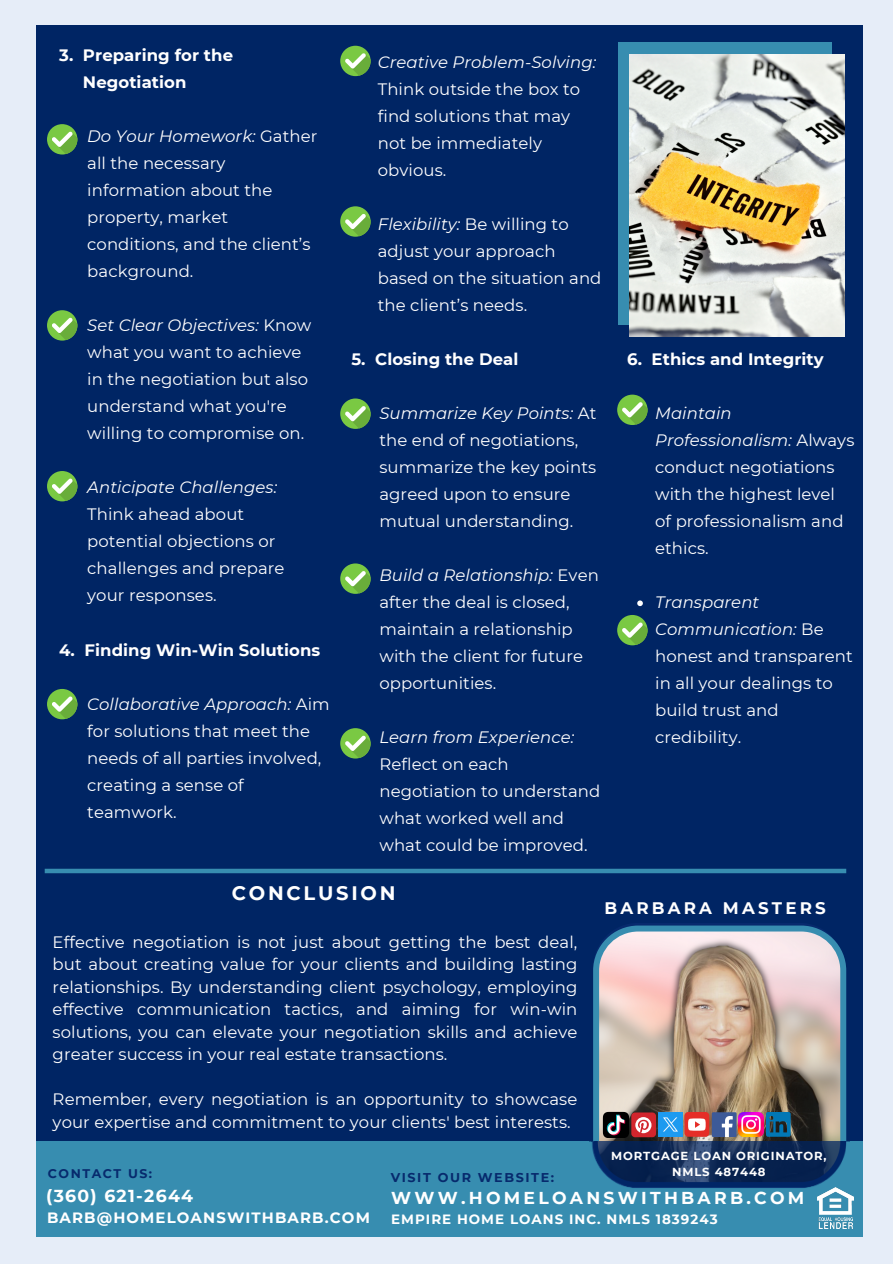
<style>
.page{position:relative;width:893px;height:1264px;background:#fff}
.page>*{position:absolute;margin:0;border:0;box-sizing:border-box;transform-origin:0 0}
.t1{font:700 19.5px "Montserrat";letter-spacing:.14em;color:#fff}
.t2{font:700 17.25px "Montserrat";letter-spacing:.19em;color:#fff}
.t3{font:700 17.25px "Montserrat";letter-spacing:.075em;color:#fff}
.t4{font:700 16.65px "Montserrat";letter-spacing:.19em;color:#fff}
.t5{font:16.5px/27px "Montserrat";letter-spacing:.005em;color:#fff}
.t6{font:700 16.5px/27px "Montserrat";letter-spacing:.005em;color:#fff}
.t7{font:700 15px "Montserrat";letter-spacing:.075em;color:#fff}
.t8{font:700 13.5px "Montserrat";letter-spacing:.075em;color:#fff}
.t9{font:700 12.75px "Montserrat";letter-spacing:.125em;color:#072a6d}
.t10{font:700 12.45px "Montserrat";letter-spacing:.125em;color:#072a6d}
.t11{font:700 11.55px/16px "Montserrat";letter-spacing:.075em;color:#fff;text-align:center}
.s1{font-style:italic}
</style>
<div class="page">
<div style="left:0;top:0;width:892px;height:1263px;background:#e6edf8"></div>
<div style="left:36px;top:26px;width:826px;height:1209px;background:#002564"></div>
<div style="left:36px;top:1141px;width:826px;height:95px;background:#378db0"></div>
<img style="left:593px;top:925px;width:253px;height:216px">
<div style="left:45px;top:868px;width:801px;height:5px;background:#378db0"></div>
<div style="left:47px;top:124px;width:30px;height:30px;background:#7ac943;border-radius:50%"></div>
<svg style="left:52px;top:132px;width:25px;height:22px"></svg>
<div style="left:340px;top:46px;width:30px;height:30px;background:#7ac943;border-radius:50%"></div>
<svg style="left:345px;top:53px;width:25px;height:23px"></svg>
<svg style="left:637px;top:600px;width:5px;height:6px"></svg>
<div style="left:340px;top:398px;width:30px;height:31px;background:#7ac943;border-radius:50%"></div>
<svg style="left:345px;top:406px;width:25px;height:23px"></svg>
<div style="left:47px;top:310px;width:30px;height:30px;background:#7ac943;border-radius:50%"></div>
<svg style="left:52px;top:318px;width:25px;height:22px"></svg>
<div style="left:47px;top:471px;width:30px;height:30px;background:#7ac943;border-radius:50%"></div>
<svg style="left:52px;top:478px;width:25px;height:23px"></svg>
<div style="left:47px;top:689px;width:30px;height:30px;background:#7ac943;border-radius:50%"></div>
<svg style="left:52px;top:696px;width:25px;height:23px"></svg>
<div style="left:340px;top:563px;width:30px;height:31px;background:#7ac943;border-radius:50%"></div>
<svg style="left:345px;top:571px;width:25px;height:23px"></svg>
<div style="left:340px;top:728px;width:30px;height:30px;background:#7ac943;border-radius:50%"></div>
<svg style="left:345px;top:735px;width:25px;height:23px"></svg>
<div style="left:617px;top:394px;width:30px;height:31px;background:#7ac943;border-radius:50%"></div>
<svg style="left:621px;top:402px;width:26px;height:23px"></svg>
<div style="left:617px;top:615px;width:30px;height:30px;background:#7ac943;border-radius:50%"></div>
<svg style="left:621px;top:622px;width:26px;height:23px"></svg>
<div style="left:340px;top:206px;width:30px;height:31px;background:#7ac943;border-radius:50%"></div>
<svg style="left:345px;top:214px;width:25px;height:23px"></svg>
<div style="left:618px;top:43px;width:213px;height:282px;background:#378db0"></div>
<img style="left:629px;top:54px;width:215px;height:282px">
<svg style="left:765px;top:1111px;width:25px;height:25px"></svg>
<div style="left:711px;top:1112px;width:25px;height:24px;background:#3d5a98"></div>
<svg style="left:721px;top:1116px;width:11px;height:20px"></svg>
<img style="left:738px;top:1111px;width:25px;height:25px">
<div style="left:684px;top:1111px;width:25px;height:25px;background:#e52d27;border-radius:4px"></div>
<svg style="left:688px;top:1118px;width:17px;height:12px"></svg>
<img style="left:602px;top:1111px;width:27px;height:26px">
<img style="left:658px;top:1112px;width:24px;height:24px">
<div style="left:631px;top:1112px;width:25px;height:25px;background:#d2252d;border-radius:4px"></div>
<svg style="left:635px;top:1117px;width:16px;height:16px"></svg>
<img style="left:591px;top:1141px;width:254px;height:47px">
<img style="left:817px;top:1187px;width:36px;height:41px">
<h3 class="t6" style="left:83px;top:42px;width:152px;text-indent:-24px">3. Preparing for the<br>Negotiation</h3>
<p class="t5" style="left:87px;top:123px;width:232px"><span class="s1">Do Your Homework:</span> Gather all the necessary information about the property, market conditions, and the client’s background.</p>
<p class="t5" style="left:87px;top:312px;width:225px"><span class="s1">Set Clear Objectives:</span> Know what you want to achieve in the negotiation but also understand what you're willing to compromise on.</p>
<p class="t5" style="left:87px;top:474px;width:199px"><span class="s1">Anticipate Challenges:<br></span>Think ahead about potential objections or challenges and prepare your responses.</p>
<p class="t6" style="left:59px;top:636px;width:263px">4. Finding Win-Win Solutions</p>
<p class="t5" style="left:87px;top:690px;width:244px"><span class="s1">Collaborative Approach:</span> Aim for solutions that meet the needs of all parties involved, creating a sense of teamwork.</p>
<p class="t5" style="left:378px;top:49px;width:220px"><span class="s1">Creative Problem-Solving:<br></span>Think outside the box to find solutions that may not be immediately obvious.</p>
<p class="t5" style="left:378px;top:211px;width:225px"><span class="s1">Flexibility:</span> Be willing to adjust your approach based on the situation and the client’s needs.</p>
<p class="t6" style="left:351px;top:346px;width:169px">5. Closing the Deal</p>
<p class="t5" style="left:379px;top:400px;width:218px"><span class="s1">Summarize Key Points:</span> At the end of negotiations, summarize the key points agreed upon to ensure mutual understanding.</p>
<p class="t5" style="left:379px;top:562px;width:221px"><span class="s1">Build a Relationship:</span> Even after the deal is closed, maintain a relationship with the client for future opportunities.</p>
<h3 class="t5" style="left:379px;top:724px;width:222px"><span class="s1">Learn from Experience:<br></span>Reflect on each negotiation to understand what worked well and what could be improved.</h3>
<p class="t6" style="left:627px;top:346px;width:198px">6. Ethics and Integrity</p>
<p class="t5" style="left:655px;top:400px;width:201px"><span class="s1">Maintain<br>Professionalism:</span> Always conduct negotiations with the highest level of professionalism and ethics.</p>
<p class="t5" style="left:655px;top:589px;width:199px"><span class="s1">Transparent<br>Communication:</span> Be honest and transparent in all your dealings to build trust and credibility.</p>
<p class="t1" style="left:232px;top:881px;width:165px">CONCLUSION</p>
<p class="t5" style="left:53px;top:930px;width:526px;line-height:22.5px;text-align:justify">Effective negotiation is not just about getting the best deal, but about creating value for your clients and building lasting relationships. By understanding client psychology, employing effective communication tactics, and aiming for win-win solutions, you can elevate your negotiation skills and achieve greater success in your real estate transactions.</p>
<p class="t5" style="left:53px;top:1087px;width:526px;line-height:22.5px">Remember, every negotiation is an opportunity to showcase your expertise and commitment to your clients' best interests.</p>
<p class="t4" style="left:604px;top:898px;width:223px">BARBARA MASTERS</p>
<p class="t11" style="left:611px;top:1147px;width:217px">MORTGAGE LOAN ORIGINATOR,<br>NMLS 487448</p>
<p class="t10" style="left:48px;top:1165px;width:106px">CONTACT US:</p>
<h1 class="t9" style="left:390px;top:1169px;width:165px">VISIT OUR WEBSITE:</h1>
<h4 class="t7" style="left:47px;top:1208px;width:324px">BARB@HOMELOANSWITHBARB.COM</h4>
<h4 class="t8" style="left:391px;top:1210px;width:328px">EMPIRE HOME LOANS INC. NMLS 1839243</h4>
<p class="t3" style="left:46px;top:1185px;width:148px">(360) 621-2644</p>
<p class="t2" style="left:391px;top:1187px;width:414px">WWW.HOMELOANSWITHBARB.COM</p>
</div>
